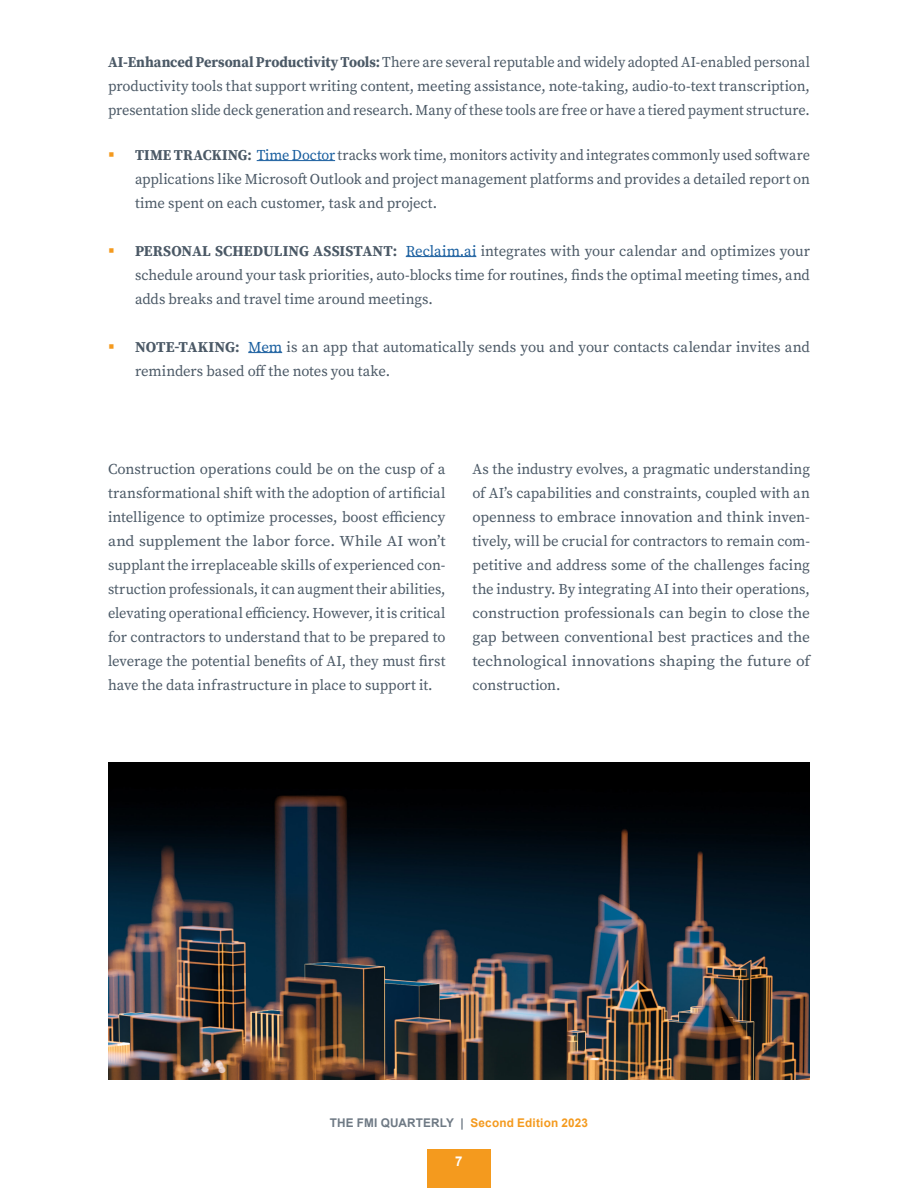
<style>
.page{position:relative;width:918px;height:1188px;background:#fff}
.page>*{position:absolute;margin:0;border:0;box-sizing:border-box;transform-origin:0 0}
.t1{font:15px/24px "Source Serif Pro";letter-spacing:-.005em;color:#4b5966;text-align:justify}
.t2{font:15px/24px "Source Serif Pro";letter-spacing:-.005em;color:#4b5966;text-align:justify;scale:.95 1}
.t3{font:700 13.5px "Arial";color:#fff}
.t4{font:700 12px "Arial";letter-spacing:.015em;color:#f49a1e}
.s1{font-weight:700}
.s2{color:#175d9e}
.s3{color:#6e7984}
</style>
<div class="page">
<div style="left:427px;top:1149px;width:64px;height:39px;background:#f49a1e"></div>
<hr style="left:257px;top:160px;width:78px;height:1px;background:#175d9e">
<hr style="left:406px;top:256px;width:70px;height:1px;background:#175d9e">
<hr style="left:248px;top:352px;width:34px;height:1px;background:#175d9e">
<img style="left:108px;top:762px;width:702px;height:318px">
<p class="t2" style="left:108px;top:50px;width:740px"><span class="s1">AI-Enhanced Personal Productivity Tools:</span> There are several reputable and widely adopted AI-enabled personal productivity tools that support writing content, meeting assistance, note-taking, audio-to-text transcription, presentation slide deck generation and research. Many of these tools are free or have a tiered payment structure.</p>
<p class="t2" style="left:135px;top:143px;width:712px"><span class="s1">TIME TRACKING:</span> <span class="s2">Time Doctor</span> tracks work time, monitors activity and integrates commonly used software applications like Microsoft Outlook and project management platforms and provides a detailed report on time spent on each customer, task and project.</p>
<p class="t1" style="left:135px;top:239px;width:677px"><span class="s1">PERSONAL SCHEDULING ASSISTANT:</span> <span class="s2">Reclaim.ai</span> integrates with your calendar and optimizes your schedule around your task priorities, auto-blocks time for routines, finds the optimal meeting times, and adds breaks and travel time around meetings.</p>
<p class="t1" style="left:135px;top:335px;width:677px"><span class="s1">NOTE-TAKING:</span> <span class="s2">Mem</span> is an app that automatically sends you and your contacts calendar invites and reminders based off the notes you take.</p>
<p class="t1" style="left:108px;top:457px;width:339px">Construction operations could be on the cusp of a transformational shift with the adoption of artificial intelligence to optimize processes, boost efficiency and supplement the labor force. While AI won’t supplant the irreplaceable skills of experienced con&shy;struction professionals, it can augment their abilities, elevating operational efficiency. However, it is critical for contractors to understand that to be prepared to leverage the potential benefits of AI, they must first have the data infrastructure in place to support it.</p>
<p class="t1" style="left:472px;top:457px;width:339px">As the industry evolves, a pragmatic understanding of AI’s capabilities and constraints, coupled with an openness to embrace innovation and think inven&shy;tively, will be crucial for contractors to remain com&shy;petitive and address some of the challenges facing the industry. By integrating AI into their operations, construction professionals can begin to close the gap between conventional best practices and the technological innovations shaping the future of construction.</p>
<p class="t4" style="left:330px;top:1114px;width:260px"><span class="s3">THE FMI QUARTERLY |</span> Second Edition 2023</p>
<p class="t3" style="left:455px;top:1152px;width:9px">7</p>
</div>
